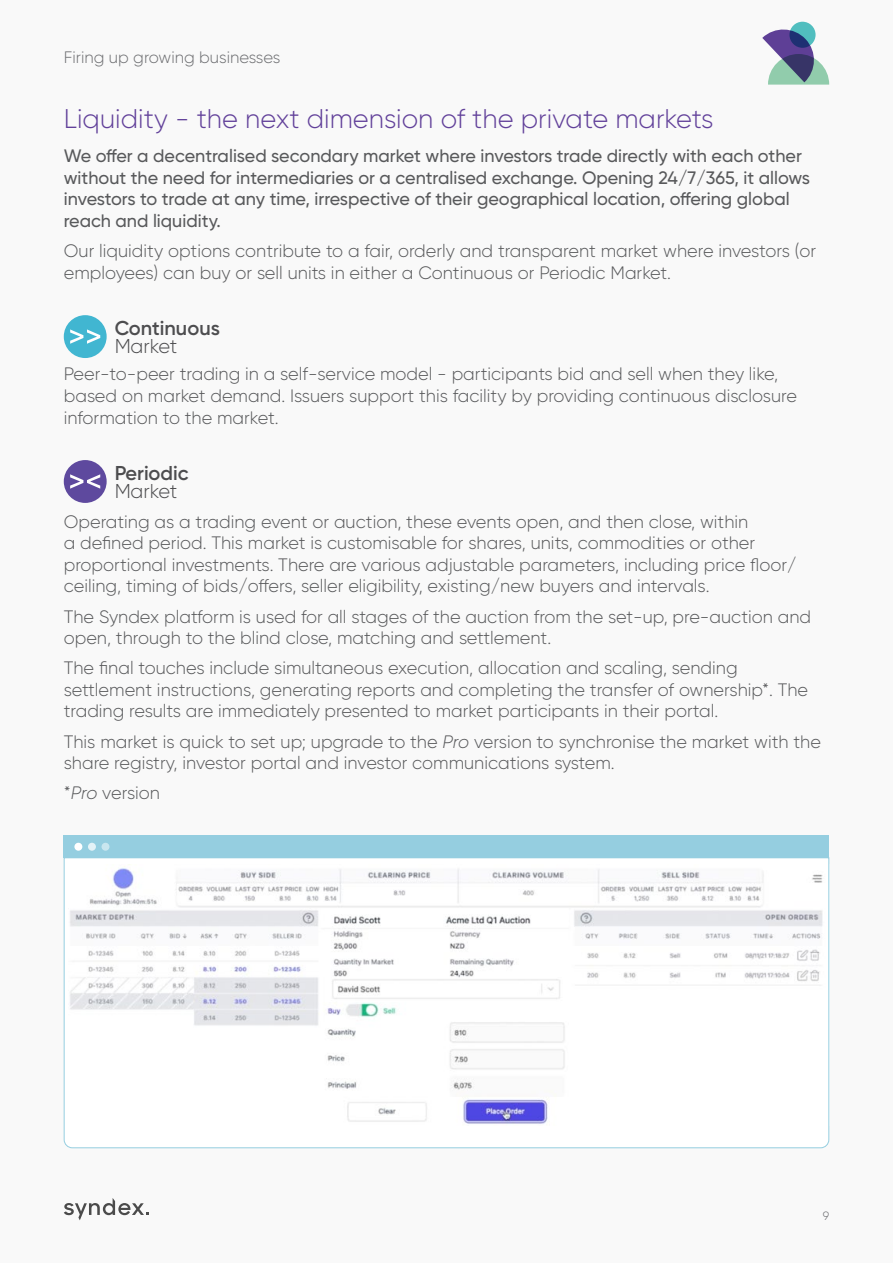
<style>
.page{position:relative;width:893px;height:1263px;background:#f9f9f9}
.page>*{position:absolute;margin:0;border:0;box-sizing:border-box;transform-origin:0 0}
.t1{font:300 27px "Gilroy";color:#62419a}
.t2{font:600 19.95px "Gilroy";color:#4d4d4f}
.t3{font:300 19.95px "Gilroy";color:#4d4d4f}
.t4{font:300 18px/21.6px "Gilroy";color:#58595b}
.t5{font:500 18px/21.6px "Gilroy";color:#58595b}
.t6{font:300 16.5px "Gilroy";color:#6d6e71}
.t7{font:300 12px "Gilroy";color:#6d6e71}
.s1{font-style:italic}
</style>
<div class="page">
<svg style="left:63px;top:857px;width:767px;height:291px"></svg>
<div style="left:64px;top:836px;width:765px;height:22px;background:#95cee0"></div>
<div style="left:74px;top:843px;width:8px;height:8px;background:#fff;border-radius:50%"></div>
<div style="left:88px;top:843px;width:8px;height:8px;background:#e4f2f7;border-radius:50%"></div>
<div style="left:102px;top:843px;width:7px;height:8px;background:#c9e6ef;border-radius:50%"></div>
<div style="left:64px;top:315px;width:43px;height:43px;background:#41b6d1;border-radius:50%"></div>
<svg style="left:70px;top:329px;width:30px;height:15px"></svg>
<div style="left:64px;top:460px;width:43px;height:43px;background:#5e499e;border-radius:50%"></div>
<svg style="left:70px;top:474px;width:30px;height:15px"></svg>
<svg style="left:64px;top:1198px;width:85px;height:22px"></svg>
<div style="left:789px;top:22px;width:27px;height:26px;background:#53c3c4;border-radius:50%"></div>
<svg style="left:762px;top:30px;width:67px;height:55px"></svg>
<p class="t6" style="left:64px;top:47px;width:218px">Firing up growing businesses</p>
<h1 class="t1" style="left:64px;top:102px;width:651px">Liquidity - the next dimension of the private markets</h1>
<p class="t5" style="left:64px;top:145px;width:748px">We offer a decentralised secondary market where investors trade directly with each other without the need for intermediaries or a centralised exchange. Opening 24/7/365, it allows investors to trade at any time, irrespective of their geographical location, offering global reach and liquidity.</p>
<p class="t4" style="left:64px;top:240px;width:754px">Our liquidity options contribute to a fair, orderly and transparent market where investors (or employees) can buy or sell units in either a Continuous or Periodic Market.</p>
<p class="t2" style="left:114px;top:315px;width:107px">Continuous</p>
<p class="t3" style="left:114px;top:334px;width:65px">Market</p>
<p class="t4" style="left:64px;top:363px;width:735px">Peer-to-peer trading in a self-service model - participants bid and sell when they like, based on market demand. Issuers support this facility by providing continuous disclosure information to the market.</p>
<p class="t2" style="left:114px;top:460px;width:76px">Periodic</p>
<p class="t3" style="left:114px;top:479px;width:65px">Market</p>
<p class="t4" style="left:64px;top:510px;width:734px">Operating as a trading event or auction, these events open, and then close, within<br>a defined period. This market is customisable for shares, units, commodities or other proportional investments. There are various adjustable parameters, including price floor/ ceiling, timing of bids/offers, seller eligibility, existing/new buyers and intervals.</p>
<p class="t4" style="left:64px;top:605px;width:749px">The Syndex platform is used for all stages of the auction from the set-up, pre-auction and open, through to the blind close, matching and settlement.</p>
<p class="t4" style="left:64px;top:657px;width:746px">The final touches include simultaneous execution, allocation and scaling, sending settlement instructions, generating reports and completing the transfer of ownership*. The trading results are immediately presented to market participants in their portal.</p>
<p class="t4" style="left:64px;top:730px;width:759px">This market is quick to set up; upgrade to the <span class="s1">Pro</span> version to synchronise the market with the share registry, investor portal and investor communications system.</p>
<p class="t4" style="left:64px;top:782px;width:98px">*<span class="s1">Pro</span> version</p>
<p class="t7" style="left:823px;top:1209px;width:8px">9</p>
</div>
